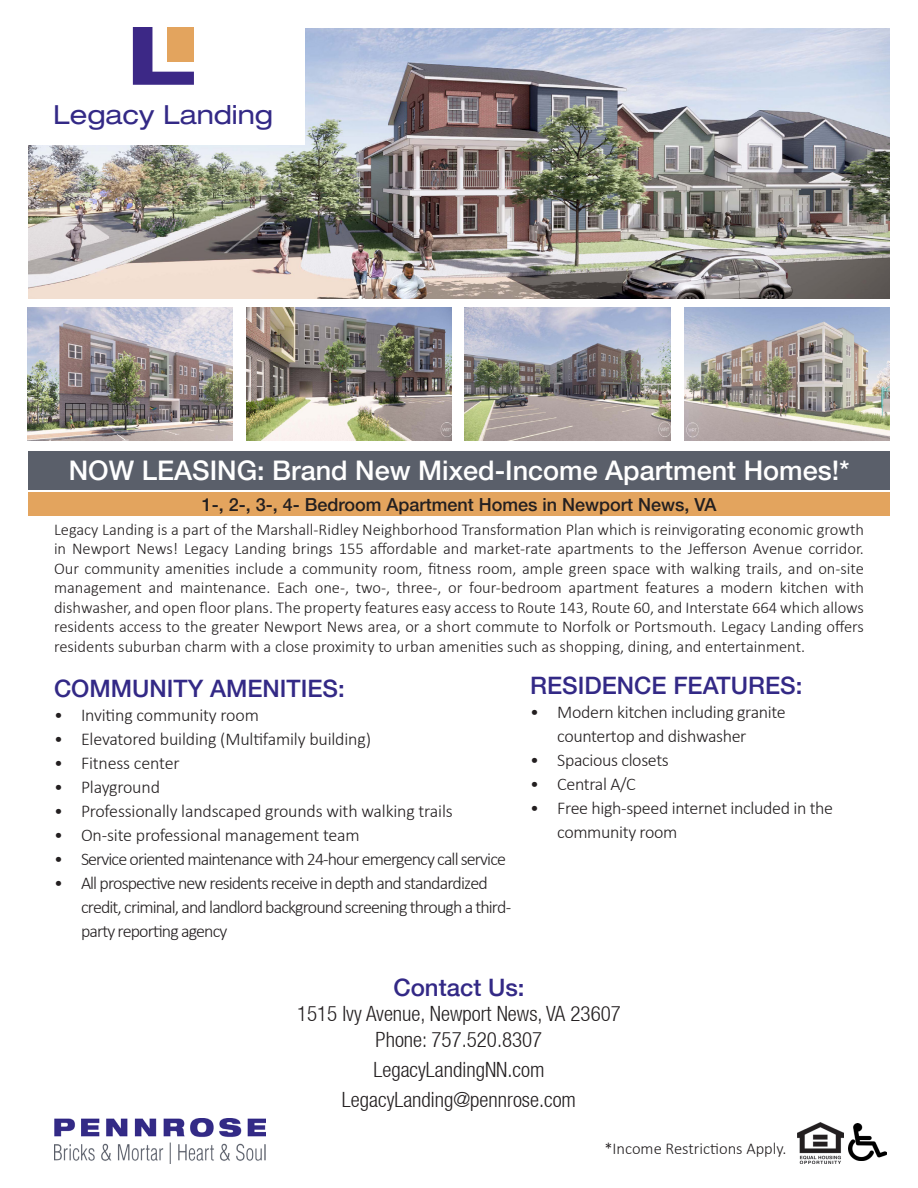
<style>
.page{position:relative;width:918px;height:1188px;background:#fff}
.page>*{position:absolute;margin:0;border:0;box-sizing:border-box;transform-origin:0 0}
.t1{font:500 27px "Helvetica Neue LT";color:#fff}
.t2{font:expanded 26.4px "Helvetica Neue LT";color:#332986}
.t3{font:500 24px "Helvetica Neue LT";color:#332986}
.t4{font:300 condensed 21px "Helvetica Neue LT";color:#231f20}
.t5{font:300 18px/24px "Calibri";letter-spacing:-.02em;color:#231f20}
.t6{font:300 18px/24px "Calibri";letter-spacing:-.05em;color:#231f20}
.t7{font:500 18px "Helvetica Neue LT";color:#231f20}
.t8{font:300 16.5px/19.5px "Calibri";color:#231f20;text-align:justify}
</style>
<div class="page">
<img style="left:28px;top:28px;width:862px;height:270px">
<img style="left:246px;top:307px;width:206px;height:133px">
<img style="left:27px;top:307px;width:206px;height:134px">
<img style="left:684px;top:307px;width:206px;height:133px">
<img style="left:465px;top:307px;width:206px;height:133px">
<img style="left:54px;top:1118px;width:212px;height:45px">
<img style="left:798px;top:1122px;width:45px;height:41px">
<div style="left:27px;top:27px;width:278px;height:118px;background:#fff"></div>
<svg style="left:133px;top:27px;width:61px;height:58px"></svg>
<img style="left:848px;top:1123px;width:39px;height:38px">
<div style="left:28px;top:451px;width:862px;height:39px;background:#5a5f6a"></div>
<div style="left:28px;top:493px;width:862px;height:23px;background:#e3a45e"></div>
<p class="t2" style="left:53px;top:99px;width:221px">Legacy Landing</p>
<p class="t1" style="left:69px;top:454px;width:782px">NOW LEASING: Brand New Mixed-Income Apartment Homes!*</p>
<p class="t7" style="left:202px;top:494px;width:516px">1-, 2-, 3-, 4- Bedroom Apartment Homes in Newport News, VA</p>
<p class="t8" style="left:54px;top:519px;width:812px">Legacy Landing is a part of the Marshall-Ridley Neighborhood Transformation Plan which is reinvigorating economic growth in Newport News! Legacy Landing brings 155 affordable and market-rate apartments to the Jefferson Avenue corridor.<br>Our community amenities include a community room, fitness room, ample green space with walking trails, and on-site management and maintenance. Each one-, two-, three-, or four-bedroom apartment features a modern kitchen with dishwasher, and open floor plans. The property features easy access to Route 143, Route 60, and Interstate 664 which allows residents access to the greater Newport News area, or a short commute to Norfolk or Portsmouth. Legacy Landing offers residents suburban charm with a close proximity to urban amenities such as shopping, dining, and entertainment.</p>
<p class="t3" style="left:530px;top:671px;width:274px">RESIDENCE FEATURES:</p>
<p class="t5" style="left:557px;top:700px;width:230px;text-indent:-27px">• Modern kitchen including granite countertop and dishwasher</p>
<p class="t5" style="left:530px;top:748px;width:140px">• Spacious closets</p>
<p class="t5" style="left:530px;top:772px;width:107px">• Central A/C</p>
<p class="t5" style="left:557px;top:796px;width:277px;text-indent:-27px">• Free high-speed internet included in the community room</p>
<p class="t3" style="left:54px;top:675px;width:292px">COMMUNITY AMENITIES:</p>
<p class="t5" style="left:54px;top:703px;width:206px">• Inviting community room</p>
<p class="t5" style="left:54px;top:727px;width:319px">• Elevatored building (Multifamily building)</p>
<p class="t5" style="left:54px;top:751px;width:127px">• Fitness center</p>
<p class="t5" style="left:54px;top:775px;width:108px">• Playground</p>
<p class="t5" style="left:54px;top:799px;width:400px">• Professionally landscaped grounds with walking trails</p>
<p class="t5" style="left:54px;top:823px;width:307px">• On-site professional management team</p>
<p class="t6" style="left:54px;top:847px;width:454px">• Service oriented maintenance with 24-hour emergency call service</p>
<p class="t6" style="left:81px;top:871px;width:432px;text-indent:-27px">• All prospective new residents receive in depth and standardized credit, criminal, and landlord background screening through a third&shy;party reporting agency</p>
<p class="t3" style="left:393px;top:973px;width:133px">Contact Us:</p>
<p class="t4" style="left:297px;top:1002px;width:325px">1515 Ivy Avenue, Newport News, VA 23607</p>
<p class="t4" style="left:376px;top:1027px;width:168px">Phone: 757.520.8307</p>
<p class="t4" style="left:373px;top:1057px;width:173px">LegacyLandingNN.com</p>
<p class="t4" style="left:342px;top:1087px;width:236px">LegacyLanding@pennrose.com</p>
<p class="t8" style="left:604px;top:1139px;width:184px">*Income Restrictions Apply.</p>
</div>
